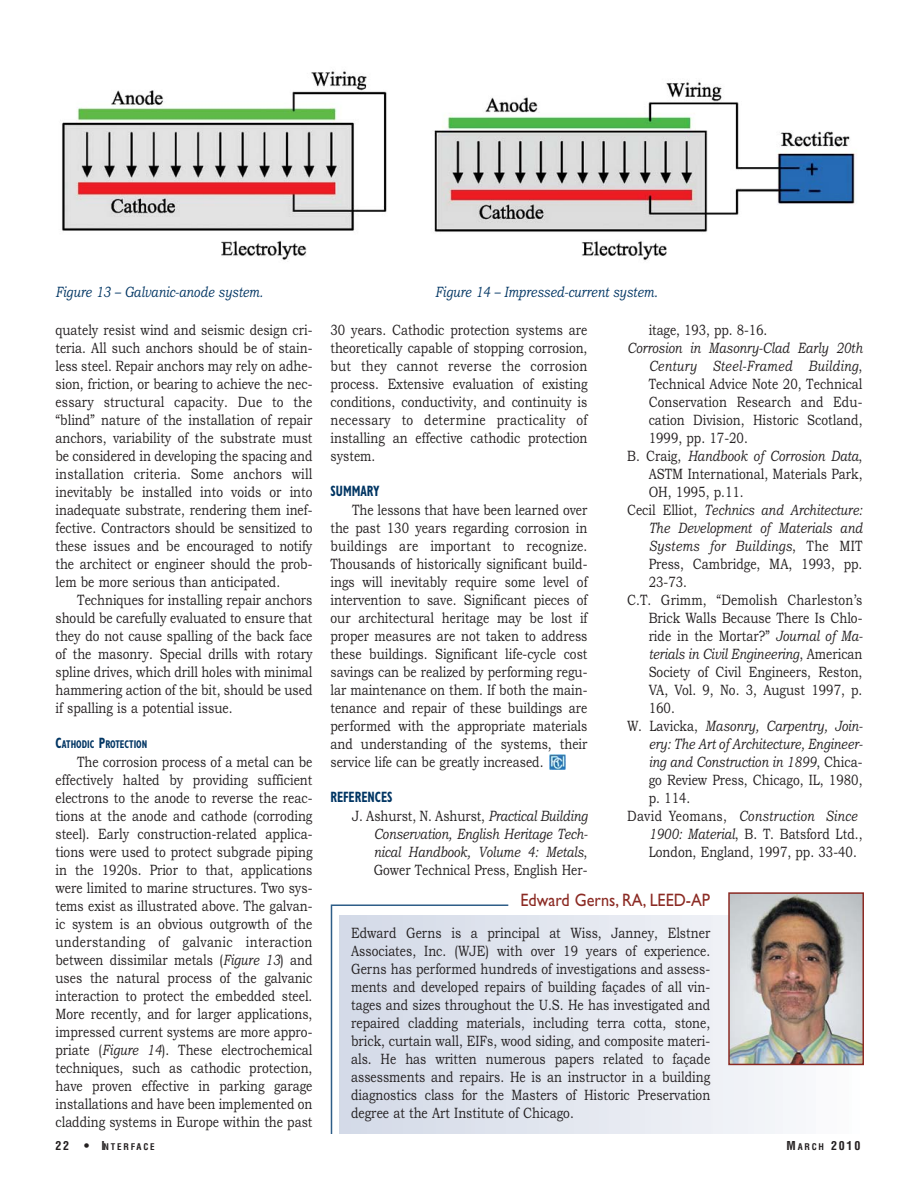
<style>
.page{position:relative;width:918px;height:1188px;background:#fff}
.page>*{position:absolute;margin:0;border:0;box-sizing:border-box;transform-origin:0 0}
.t1{font:18px "Gill Sans";color:#8b2a23;scale:.9 1}
.t2{font:15px/18px "Bookman Old Style";color:#231f20;text-align:justify;scale:.8 1}
.t3{font:italic 15px/18px "Bookman Old Style";color:#231f20;text-align:justify;scale:.8 1}
.t4{font:italic 15px "Bookman Old Style";color:#003563;scale:.8 1}
.t5{font:700 condensed 15px "Gill Sans";color:#003563;scale:.8 1}
.t6{font:700 condensed 12px "Helvetica";letter-spacing:.15em;color:#231f20}
.t7{font:700 condensed 11.25px "Gill Sans";color:#003563;scale:.8 1}
.t8{font:700 condensed 9px "Helvetica";letter-spacing:.2em;color:#231f20}
.s1{font-size:15px}
.s2{font-style:italic}
.s3{font-size:12px}
.s4{font-style:normal}
.s5{font-size:9px}
</style>
<div class="page">
<svg style="left:510px;top:915px;width:354px;height:219px"></svg>
<img style="left:62px;top:71px;width:325px;height:189px">
<img style="left:434px;top:80px;width:421px;height:181px">
<img style="left:549px;top:755px;width:17px;height:15px">
<svg style="left:330px;top:904px;width:180px;height:230px;background:#d8dee9"></svg>
<img style="left:731px;top:895px;width:130px;height:167px">
<div style="left:728px;top:892px;width:136px;height:173px;border:2px solid #8b2a23"></div>
<p class="t4" style="left:56px;top:286px;width:261px">Figure 13 – Galvanic-anode system.</p>
<p class="t4" style="left:435px;top:286px;width:280px">Figure 14 – Impressed-current system.</p>
<p class="t2" style="left:56px;top:322px;width:323px">quately resist wind and seismic design cri&shy;teria. All such anchors should be of stain&shy;less steel. Repair anchors may rely on adhe&shy;sion, friction, or bearing to achieve the nec&shy;essary structural capacity. Due to the “blind” nature of the installation of repair anchors, variability of the substrate must be considered in developing the spacing and installation criteria. Some anchors will inevitably be installed into voids or into inadequate substrate, rendering them inef&shy;fective. Contractors should be sensitized to these issues and be encouraged to notify the architect or engineer should the prob&shy;lem be more serious than anticipated.</p>
<p class="t2" style="left:56px;top:592px;width:323px;text-indent:22px">Techniques for installing repair anchors should be carefully evaluated to ensure that they do not cause spalling of the back face of the masonry. Special drills with rotary spline drives, which drill holes with minimal hammering action of the bit, should be used if spalling is a potential issue.</p>
<h6 class="t7" style="left:56px;top:741px;width:116px"><span class="s1">C</span>ATHODIC <span class="s1">P</span>ROTECTION</h6>
<p class="t2" style="left:56px;top:754px;width:323px;text-indent:22px">The corrosion process of a metal can be effectively halted by providing sufficient electrons to the anode to reverse the reac&shy;tions at the anode and cathode (corroding steel). Early construction-related applica&shy;tions were used to protect subgrade piping in the 1920s. Prior to that, applications were limited to marine structures. Two sys&shy;tems exist as illustrated above. The galvan&shy;ic system is an obvious outgrowth of the understanding of galvanic interaction between dissimilar metals (<span class="s2">Figure 13</span>) and uses the natural process of the galvanic interaction to protect the embedded steel.<br>More recently, and for larger applications, impressed current systems are more appro&shy;priate (<span class="s2">Figure 14</span>). These electrochemical techniques, such as cathodic protection, have proven effective in parking garage installations and have been implemented on cladding systems in Europe within the past</p>
<h6 class="t6" style="left:56px;top:1141px;width:15px">22</h6>
<h6 class="t8" style="left:84px;top:1144px;width:72px"><span class="s3">• I</span>NTERFACE</h6>
<p class="t2" style="left:331px;top:322px;width:323px">30 years. Cathodic protection systems are theoretically capable of stopping corrosion, but they cannot reverse the corrosion process. Extensive evaluation of existing conditions, conductivity, and continuity is necessary to determine practicality of installing an effective cathodic protection system.</p>
<h5 class="t5" style="left:331px;top:486px;width:63px">SUMMARY</h5>
<p class="t2" style="left:331px;top:502px;width:323px;text-indent:22px">The lessons that have been learned over the past 130 years regarding corrosion in buildings are important to recognize.<br>Thousands of historically significant build&shy;ings will inevitably require some level of intervention to save. Significant pieces of our architectural heritage may be lost if proper measures are not taken to address these buildings. Significant life-cycle cost savings can be realized by performing regu&shy;lar maintenance on them. If both the main&shy;tenance and repair of these buildings are performed with the appropriate materials and understanding of the systems, their service life can be greatly increased.</p>
<h5 class="t5" style="left:331px;top:792px;width:79px">REFERENCES</h5>
<p class="t3" style="left:374px;top:808px;width:269px;text-indent:-22px"><span class="s4">J. Ashurst, N. Ashurst,</span> Practical Building Conservation, English Heritage Tech - nical Handbook, Volume 4: Metals<span class="s4">, Gower Technical Press, English Her -</span></p>
<p class="t2" style="left:649px;top:322px;width:150px">itage, 193, pp. 8-16.</p>
<p class="t2" style="left:649px;top:340px;width:269px;text-indent:-22px"><span class="s2">Corrosion in Masonry-Clad Early 20th Century Steel-Framed Building</span>, Technical Advice Note 20, Technical Conservation Research and Edu - cation Division, Historic Scotland, 1999, pp. 17-20.</p>
<p class="t2" style="left:649px;top:448px;width:269px;text-indent:-22px">B. Craig, <span class="s2">Handbook of Corrosion Data</span>, ASTM International, Materials Park, OH, 1995, p.11.</p>
<p class="t3" style="left:649px;top:502px;width:269px;text-indent:-22px"><span class="s4">Cecil Elliot,</span> Technics and Architecture:<br>The Development of Materials and Systems for Buildings<span class="s4">, The MIT Press, Cambridge, MA, 1993, pp.<br>23-73.</span></p>
<p class="t2" style="left:649px;top:592px;width:269px;text-indent:-22px">C.T. Grimm, “Demolish Charleston’s Brick Walls Because There Is Chlo - ride in the Mortar?” <span class="s2">Journal of Ma - terials in Civil Engineering</span>, Amer ican Society of Civil Engineers, Res ton, VA, Vol. 9, No. 3, August 1997, p.</p>
<p class="t2" style="left:649px;top:700px;width:34px">160.</p>
<p class="t3" style="left:649px;top:718px;width:269px;text-indent:-22px"><span class="s4">W. Lavicka,</span> Masonry, Carpentry, Join - ery: The Art of Architecture, En gineer - ing and Construction in 1899<span class="s4">, Chi ca - go Review Press, Chicago, IL, 1980,</span></p>
<p class="t2" style="left:649px;top:790px;width:54px">p. 114.</p>
<p class="t2" style="left:649px;top:808px;width:269px;text-align:left;text-indent:-22px">David Yeomans, <span class="s2">Construction Since<br>1900: Material</span>, B. T. Batsford Ltd.,<br>London, England, 1997, pp. 33-40.</p>
<p class="t1" style="left:521px;top:894px;width:212px">Edward Gerns, RA, LEED-AP</p>
<p class="t2" style="left:351px;top:925px;width:450px">Edward Gerns is a principal at Wiss, Janney, Elstner Associates, Inc. (WJE) with over 19 years of experience.<br>Gerns has performed hundreds of investigations and assess&shy;ments and developed repairs of building façades of all vin&shy;tages and sizes throughout the U.S. He has investigated and repaired cladding materials, including terra cotta, stone, brick, curtain wall, EIFs, wood siding, and composite materi&shy;als. He has written numerous papers related to façade assessments and repairs. He is an instructor in a building diagnostics class for the Masters of Historic Preservation degree at the Art Institute of Chicago.</p>
<p class="t6" style="left:787px;top:1141px;width:75px">M<span class="s5">ARCH</span> 2010</p>
</div>
